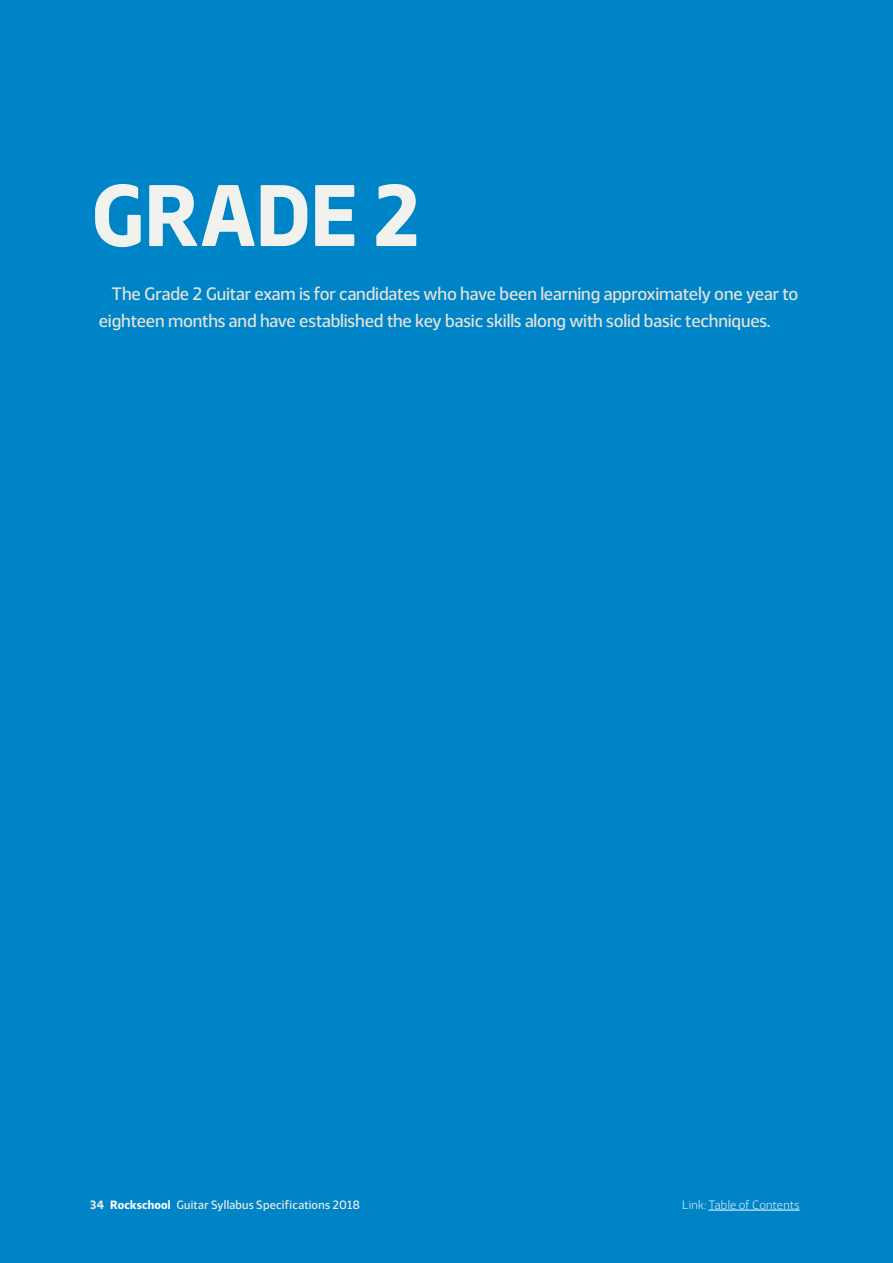
<style>
.page{position:relative;width:893px;height:1263px;background:#0084c8}
.page>*{position:absolute;margin:0;border:0;box-sizing:border-box;transform-origin:0 0}
.t1{font:700 87px "Webnar";letter-spacing:-.015em;color:#f1f1ed}
.t2{font:500 18px/27px "Webnar";letter-spacing:-.01em;color:#e3e2dc}
.t3{font:500 12px "Webnar";letter-spacing:.02em;color:#eeeeea}
.t4{font:300 12px "Webnar";letter-spacing:.015em;color:#fff}
.s1{font-weight:700;color:#e3e2dc}
.s2{font-weight:700;color:#fff}
</style>
<div class="page">
<hr style="left:708px;top:1210px;width:92px;height:1px;background:#fff">
<h1 class="t1" style="left:91px;top:148px;width:331px">GRADE 2</h1>
<p class="t2" style="left:99px;top:279px;width:701px;text-indent:13px">The Grade 2 Guitar exam is for candidates who have been learning approximately one year to eighteen months and have established the key basic skills along with solid basic techniques.</p>
<p class="t3" style="left:90px;top:1195px;width:271px"><span class="s1">34</span> <span class="s2">Rockschool</span> Guitar Syllabus Specifications 2018</p>
<p class="t4" style="left:682px;top:1196px;width:119px">Link: Table of Contents</p>
</div>
